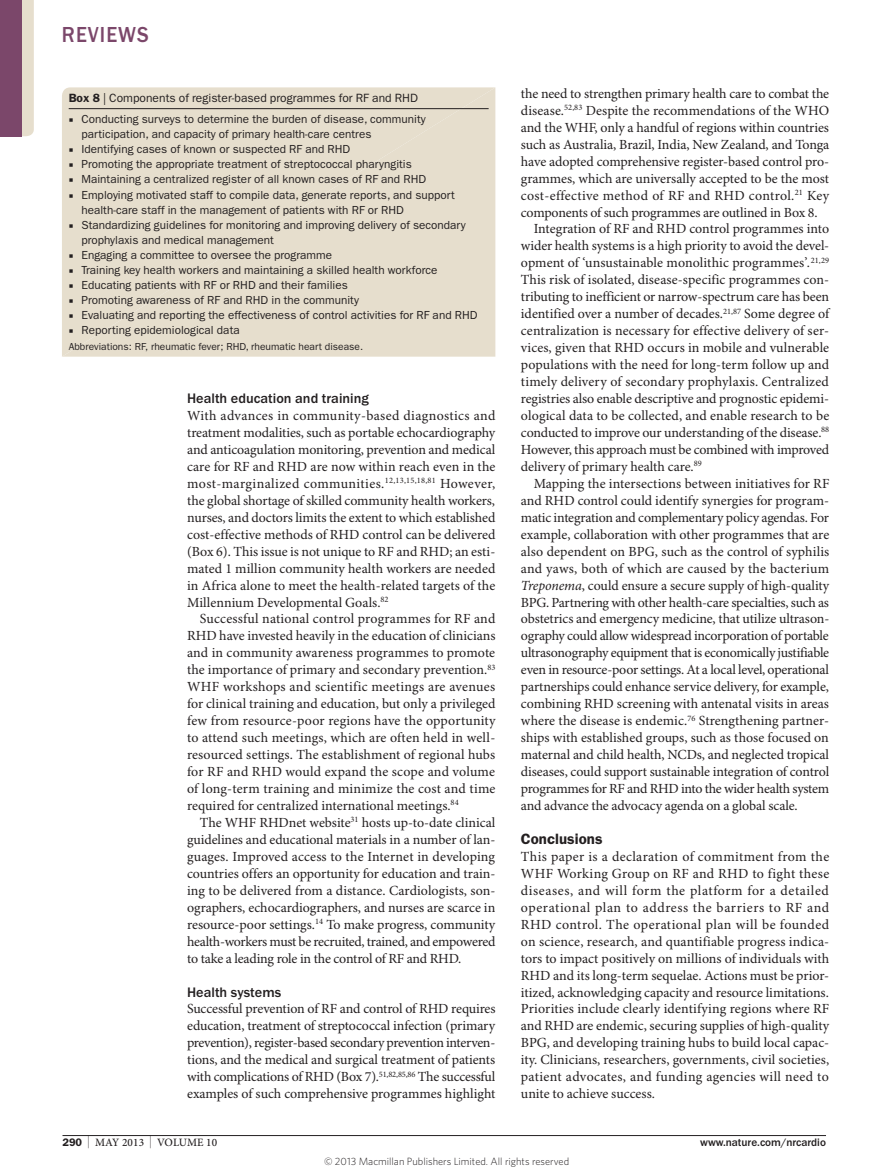
<style>
.page{position:relative;width:893px;height:1174px;background:#fff}
.page>*{position:absolute;margin:0;border:0;box-sizing:border-box;transform-origin:0 0}
.t1{font:500 22.5px "ITC Franklin Gothic Std";letter-spacing:.05em;color:#7b476a;scale:.9 1}
.Head_1{font:600 15px "ITC Franklin Gothic Std";color:#231f20}
.Head_2{font:500 14.25px "ITC Franklin Gothic Std";color:#231f20}
.Body_text{font:13.95px/17px "Minion Pro";color:#231f20}
.Body_first{font:13.95px/17px "Minion Pro";color:#231f20;text-align:justify}
.Box_title{font:12px "ITC Franklin Gothic Std";color:#231f20}
.Box_body_bullet{font:11.7px/15px "ITC Franklin Gothic Std";color:#231f20}
.t2{font:500 11.25px "ITC Franklin Gothic Std";color:#231f20}
.t3{font:500 11.25px "Minion Pro";letter-spacing:.01em;color:#231f20}
.t4{font:300 10.5px "Whitney";color:#231f20}
.Box_footnote{font:10.2px "ITC Franklin Gothic Std";color:#231f20}
.s1{font-weight:600}
.s2{font-family:"Minion Pro"}
.s3{font-style:italic}
.s4{font-family:"ITC Franklin Gothic Std";font-weight:600;font-size:10.95px}
.s5{font-size:12.9px}
</style>
<div class="page">
<hr style="left:63px;top:1135px;width:763px;height:1px;background:#231f20">
<div style="left:62px;top:87px;width:433px;height:270px;background:#e6decd"></div>
<hr style="left:69px;top:108px;width:420px;height:1px;background:#231f20">
<div style="left:22px;top:0;width:12px;height:136px;background:#e6decd"></div>
<div style="left:0;top:0;width:22px;height:136px;background:#7b476a"></div>
<h1 class="t1" style="left:62px;top:22px;width:98px">REVIEWS</h1>
<p class="Box_title" style="left:69px;top:91px;width:351px"><span class="s1">Box 8</span> | Components of register-based programmes for RF and RHD</p>
<p class="Box_body_bullet" style="left:81px;top:112px;width:346px;text-indent:-13px"><span class="s2">■</span> Conducting surveys to determine the burden of disease, community participation, and capacity of primary health-care centres</p>
<p class="Box_body_bullet" style="left:69px;top:142px;width:283px"><span class="s2">■</span> Identifying cases of known or suspected RF and RHD</p>
<p class="Box_body_bullet" style="left:69px;top:157px;width:345px"><span class="s2">■</span> Promoting the appropriate treatment of streptococcal pharyngitis</p>
<p class="Box_body_bullet" style="left:69px;top:172px;width:359px"><span class="s2">■</span> Maintaining a centralized register of all known cases of RF and RHD</p>
<p class="Box_body_bullet" style="left:81px;top:187px;width:375px;text-indent:-13px"><span class="s2">■</span> Employing motivated staff to compile data, generate reports, and support health-care staff in the management of patients with RF or RHD</p>
<p class="Box_body_bullet" style="left:81px;top:217px;width:386px;text-indent:-13px"><span class="s2">■</span> Standardizing guidelines for monitoring and improving delivery of secondary prophylaxis and medical management</p>
<p class="Box_body_bullet" style="left:69px;top:247px;width:265px"><span class="s2">■</span> Engaging a committee to oversee the programme</p>
<p class="Box_body_bullet" style="left:69px;top:262px;width:370px"><span class="s2">■</span> Training key health workers and maintaining a skilled health workforce</p>
<p class="Box_body_bullet" style="left:69px;top:277px;width:281px"><span class="s2">■</span> Educating patients with RF or RHD and their families</p>
<p class="Box_body_bullet" style="left:69px;top:292px;width:292px"><span class="s2">■</span> Promoting awareness of RF and RHD in the community</p>
<p class="Box_body_bullet" style="left:69px;top:307px;width:410px"><span class="s2">■</span> Evaluating and reporting the effectiveness of control activities for RF and RHD</p>
<p class="Box_body_bullet" style="left:69px;top:322px;width:173px"><span class="s2">■</span> Reporting epidemiological data</p>
<p class="Box_footnote" style="left:69px;top:341px;width:296px">Abbreviations: RF, rheumatic fever; RHD, rheumatic heart disease.</p>
<p class="Head_2" style="left:187px;top:390px;width:183px">Health education and training</p>
<p class="Body_first" style="left:187px;top:407px;width:310px">With advances in community-based diagnostics and treatment modalities, such as portable echocardiography and anticoagulation monitoring, prevention and medical care for RF and RHD are now within reach even in the most-marginalized communities.<sup>12,13,15,18,81</sup> However, the global shortage of skilled community health workers, nurses, and doctors limits the extent to which established cost-effective methods of RHD control can be delivered (Box 6). This issue is not unique to RF and RHD; an esti‑ mated 1 million community health workers are needed in Africa alone to meet the health-related targets of the Millennium Developmental Goals.<sup>82</sup></p>
<p class="Body_text" style="left:187px;top:611px;width:310px;text-indent:13px">Successful national control programmes for RF and RHD have invested heavily in the education of clinicians and in community awareness programmes to promote the importance of primary and secondary prevention.<sup>83<br></sup>WHF workshops and scientific meetings are avenues for clinical training and education, but only a privileged few from resource-poor regions have the opportunity to attend such meetings, which are often held in well&shy;resourced settings. The establishment of regional hubs for RF and RHD would expand the scope and volume of long-term training and minimize the cost and time required for centralized international meetings.<sup>84</sup></p>
<p class="Body_text" style="left:187px;top:814px;width:310px;text-align:justify;text-indent:13px">The WHF RHDnet website<sup>31</sup> hosts up-to-date clinical guidelines and educational materials in a number of lan‑ guages. Improved access to the Internet in developing countries offers an opportunity for education and train‑ ing to be delivered from a distance. Cardiologists, son&shy;ographers, echocardiographers, and nurses are scarce in resource-poor settings.<sup>14</sup> To make progress, community health-workers must be recruited, trained, and empowered to take a leading role in the control of RF and RHD.</p>
<p class="Head_2" style="left:187px;top:983px;width:96px">Health systems</p>
<p class="Body_first" style="left:187px;top:1001px;width:310px">Successful prevention of RF and control of RHD requires education, treatment of streptococcal infection (primary prevention), register-based secondary prevention interven‑ tions, and the medical and surgical treatment of patients with complications of RHD (Box 7).<sup>51,82,85,86</sup> The successful examples of such comprehensive programmes highlight</p>
<p class="Body_first" style="left:521px;top:85px;width:310px">the need to strengthen primary health care to combat the disease.<sup>52,83</sup> Despite the recommendations of the WHO and the WHF, only a handful of regions within countries such as Australia, Brazil, India, New Zealand, and Tonga have adopted comprehensive register-based control pro‑ grammes, which are universally accepted to be the most cost-effective method of RF and RHD control.<sup>21</sup> Key components of such programmes are outlined in Box 8.</p>
<p class="Body_text" style="left:521px;top:221px;width:310px;text-indent:13px">Integration of RF and RHD control programmes into wider health systems is a high priority to avoid the devel‑ opment of ‘unsustainable monolithic programmes’.<sup>21,29<br></sup>This risk of isolated, disease-specific programmes con‑ tributing to inefficient or narrow-spectrum care has been identified over a number of decades.<sup>21,87</sup> Some degree of centralization is necessary for effective delivery of ser‑ vices, given that RHD occurs in mobile and vulnerable populations with the need for long-term follow up and timely delivery of secondary prophylaxis. Centralized registries also enable descriptive and prognostic epidemi&shy;ological data to be collected, and enable research to be conducted to improve our understanding of the disease.<sup>88<br></sup>However, this approach must be combined with improved delivery of primary health care.<sup>89</sup></p>
<p class="Body_text" style="left:521px;top:475px;width:310px;text-indent:13px">Mapping the intersections between initiatives for RF and RHD control could identify synergies for program‑ matic integration and complementary policy agendas. For example, collaboration with other programmes that are also dependent on BPG, such as the control of syphilis and yaws, both of which are caused by the bacterium <span class="s3">Treponema</span>, could ensure a secure supply of high-quality BPG. Partnering with other health-care specialties, such as obstetrics and emergency medicine, that utilize ultrason-- ography could allow widespread incorporation of portable ultrasonography equipment that is economically justifiable even in resource-poor settings. At a local level, operational partnerships could enhance service delivery, for example, combining RHD screening with antenatal visits in areas where the disease is endemic.<sup>76</sup> Strengthening partner‑ ships with established groups, such as those focused on maternal and child health, NCDs, and neglected tropical diseases, could support sustainable integration of control programmes for RF and RHD into the wider health system and advance the advocacy agenda on a global scale.</p>
<p class="Head_1" style="left:521px;top:830px;width:83px">Conclusions</p>
<p class="Body_first" style="left:521px;top:848px;width:310px">This paper is a declaration of commitment from the WHF Working Group on RF and RHD to fight these diseases, and will form the platform for a detailed operational plan to address the barriers to RF and RHD control. The operational plan will be founded on science, research, and quantifiable progress indica‑ tors to impact positively on millions of individuals with RHD and its long-term sequelae. Actions must be prior‑ itized, acknowledging capacity and resource limitations.<br>Priorities include clearly identifying regions where RF and RHD are endemic, securing supplies of high-quality BPG, and developing training hubs to build local capac‑ ity. Clinicians, researchers, governments, civil societies, patient advocates, and funding agencies will need to unite to achieve success.</p>
<p class="t3" style="left:63px;top:1136px;width:156px"><span class="s4">290</span> <span class="s5">|</span> MAY 2013 <span class="s5">|</span> VOLUME 10</p>
<p class="t2" style="left:700px;top:1136px;width:127px">www.nature.com/nrcardio</p>
<p class="t4" style="left:324px;top:1154px;width:247px">© 2013 Macmillan Publishers Limited. All rights reserved</p>
</div>
